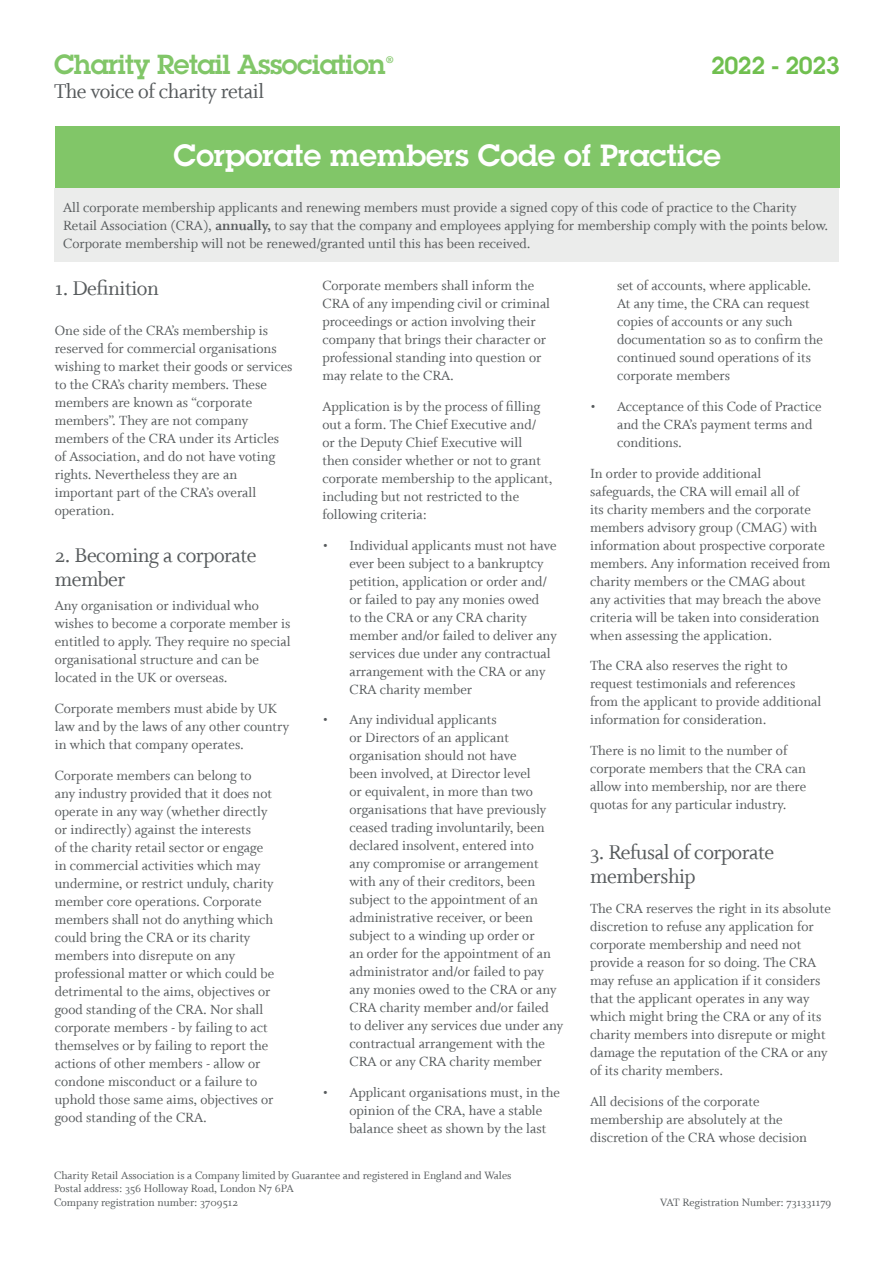
<style>
.page{position:relative;width:893px;height:1263px;background:#fff}
.page>*{position:absolute;margin:0;border:0;box-sizing:border-box;transform-origin:0 0}
.t1{font:600 30px "Lubalin Graph Std";color:#fff}
.t2{font:600 27px "Lubalin Graph Std";letter-spacing:-.02em;color:#81c668}
.Logo_Style_green{font:600 24px "Lubalin Graph Std";letter-spacing:-.02em;color:#70bf4f}
.strapline_and_subhea{font:22.5px/24px "Whitman Roman Os F";letter-spacing:-.02em;color:#565a5c}
.body_text{font:15px/18px "Whitman Roman Os F";color:#565a5c}
.body_text-2{font:12px/13.5px "Whitman Roman Os F";color:#565a5c}
.s1{font-family:"Minion Pro";font-weight:400}
.s2{font-family:"Whitman Bold Os F"}
</style>
<div class="page">
<div style="left:55px;top:126px;width:785px;height:62px;background:#81c668"></div>
<div style="left:55px;top:188px;width:784px;height:73px;background:#ebeceb"></div>
<p class="t2" style="left:54px;top:46px;width:342px">Charity Retail Association<span class="s1">®</span></p>
<p class="strapline_and_subhea" style="left:54px;top:79px;width:212px">The voice of charity retail</p>
<p class="Logo_Style_green" style="left:711px;top:50px;width:130px">2022 - 2023</p>
<p class="t1" style="left:174px;top:136px;width:549px">Corporate members Code of Practice</p>
<p class="body_text" style="left:63px;top:199px;width:767px">All corporate membership applicants and renewing members must provide a signed copy of this code of practice to the Charity<br>Retail Association (CRA), <span class="s2">annually,</span> to say that the company and employees applying for membership comply with the points below.<br>Corporate membership will not be renewed/granted until this has been received.</p>
<p class="strapline_and_subhea" style="left:55px;top:277px;width:106px">1. Definition</p>
<p class="body_text" style="left:55px;top:322px;width:239px">One side of the CRA’s membership is reserved for commercial organisations wishing to market their goods or services to the CRA’s charity members. These members are known as “corporate members”. They are not company members of the CRA under its Articles of Association, and do not have voting rights. Nevertheless they are an important part of the CRA’s overall operation.</p>
<p class="strapline_and_subhea" style="left:55px;top:543px;width:203px">2. Becoming a corporate member</p>
<p class="body_text" style="left:55px;top:597px;width:237px">Any organisation or individual who wishes to become a corporate member is entitled to apply. They require no special organisational structure and can be located in the UK or overseas.</p>
<p class="body_text" style="left:55px;top:700px;width:236px">Corporate members must abide by UK law and by the laws of any other country in which that company operates.</p>
<p class="body_text" style="left:55px;top:767px;width:221px">Corporate members can belong to any industry provided that it does not operate in any way (whether directly or indirectly) against the interests<br>of the charity retail sector or engage in commercial activities which may undermine, or restrict unduly, charity member core operations. Corporate members shall not do anything which could bring the CRA or its charity members into disrepute on any professional matter or which could be detrimental to the aims, objectives or good standing of the CRA. Nor shall corporate members - by failing to act themselves or by failing to report the actions of other members - allow or condone misconduct or a failure to uphold those same aims, objectives or good standing of the CRA.</p>
<p class="body_text" style="left:322px;top:277px;width:229px">Corporate members shall inform the CRA of any impending civil or criminal proceedings or action involving their company that brings their character or professional standing into question or may relate to the CRA.</p>
<p class="body_text" style="left:322px;top:398px;width:232px">Application is by the process of filling out a form. The Chief Executive and/ or the Deputy Chief Executive will then consider whether or not to grant corporate membership to the applicant, including but not restricted to the following criteria:</p>
<p class="body_text" style="left:349px;top:536px;width:209px;text-indent:-27px">• Individual applicants must not have ever been subject to a bankruptcy petition, application or order and/ or failed to pay any monies owed<br>to the CRA or any CRA charity member and/or failed to deliver any services due under any contractual arrangement with the CRA or any<br>CRA charity member</p>
<p class="body_text" style="left:349px;top:711px;width:215px;text-indent:-27px">• Any individual applicants<br>or Directors of an applicant organisation should not have<br>been involved, at Director level<br>or equivalent, in more than two organisations that have previously ceased trading involuntarily, been declared insolvent, entered into<br>any compromise or arrangement with any of their creditors, been subject to the appointment of an administrative receiver, or been subject to a winding up order or<br>an order for the appointment of an administrator and/or failed to pay any monies owed to the CRA or any<br>CRA charity member and/or failed to deliver any services due under any contractual arrangement with the<br>CRA or any CRA charity member</p>
<p class="body_text" style="left:349px;top:1084px;width:212px;text-indent:-27px">• Applicant organisations must, in the opinion of the CRA, have a stable balance sheet as shown by the last</p>
<p class="body_text" style="left:617px;top:277px;width:207px">set of accounts, where applicable.<br>At any time, the CRA can request copies of accounts or any such documentation so as to confirm the continued sound operations of its corporate members</p>
<p class="body_text" style="left:617px;top:398px;width:206px;text-indent:-27px">• Acceptance of this Code of Practice and the CRA’s payment terms and conditions.</p>
<p class="body_text" style="left:590px;top:464px;width:242px">In order to provide additional<br>safeguards, the CRA will email all of<br>its charity members and the corporate members advisory group (CMAG) with information about prospective corporate members. Any information received from charity members or the CMAG about<br>any activities that may breach the above criteria will be taken into consideration when assessing the application.</p>
<p class="body_text" style="left:590px;top:657px;width:233px">The CRA also reserves the right to request testimonials and references from the applicant to provide additional information for consideration.</p>
<p class="body_text" style="left:590px;top:742px;width:218px">There is no limit to the number of corporate members that the CRA can allow into membership, nor are there quotas for any particular industry.</p>
<p class="strapline_and_subhea" style="left:590px;top:840px;width:186px">3. Refusal of corporate membership</p>
<p class="body_text" style="left:590px;top:900px;width:242px">The CRA reserves the right in its absolute discretion to refuse any application for corporate membership and need not provide a reason for so doing. The CRA may refuse an application if it considers that the applicant operates in any way which might bring the CRA or any of its charity members into disrepute or might damage the reputation of the CRA or any of its charity members.</p>
<p class="body_text" style="left:590px;top:1093px;width:218px">All decisions of the corporate membership are absolutely at the discretion of the CRA whose decision</p>
<p class="body_text-2" style="left:54px;top:1168px;width:459px">Charity Retail Association is a Company limited by Guarantee and registered in England and Wales<br>Postal address: 356 Holloway Road, London N7 6PA<br>Company registration number: 3709512</p>
<p class="body_text-2" style="left:660px;top:1195px;width:173px">VAT Registration Number: 731331179</p>
</div>
